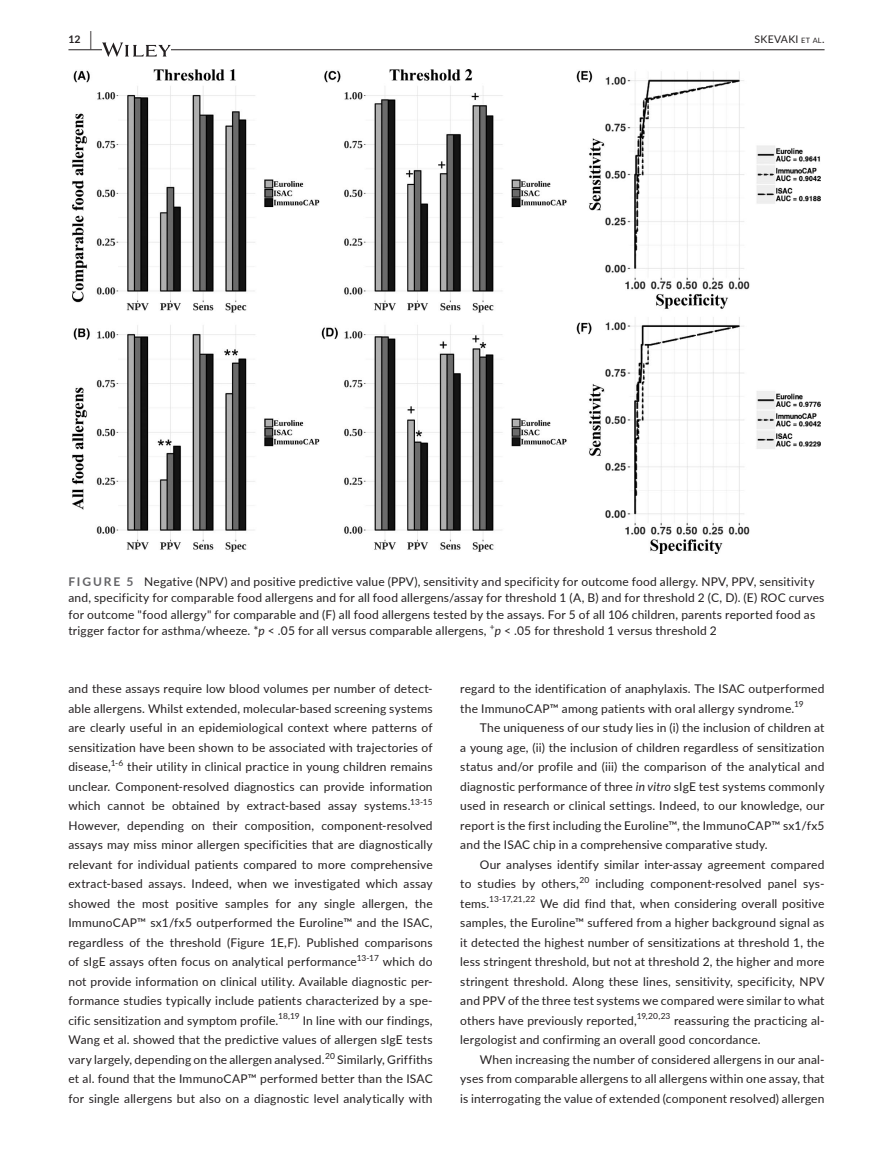
<style>
.page{position:relative;width:893px;height:1174px;background:#fff}
.page>*{position:absolute;margin:0;border:0;box-sizing:border-box;transform-origin:0 0}
.t1{font:12px/19.5px "Lato";letter-spacing:.015em;color:#231f20;text-align:justify}
.t2{font:10.5px "Lato";letter-spacing:.025em;color:#231f20}
.t3{font:700 10.5px "Lato";color:#231f20}
.t4{font:8.4px "Lato";color:#231f20}
.s1{font-size:19.5px}
.s2{font-size:7.35px}
.s3{font-weight:700;color:#636366}
.s4{font-style:italic}
</style>
<div class="page">
<hr style="left:68px;top:49px;width:756px;height:1px;background:#231f20">
<svg style="left:102px;top:42px;width:69px;height:15px"></svg>
<img style="left:72px;top:69px;width:749px;height:485px">
<p class="t3" style="left:68px;top:31px;width:25px">12 <span class="s1">|</span></p>
<p class="t2" style="left:755px;top:31px;width:71px">SKEVAKI <span class="s2">et al</span>.</p>
<p class="t1" style="left:68px;top:573px;width:757px;line-height:16.5px;text-align:left"><span class="s3">FIGURE 5</span> Negative (NPV) and positive predictive value (PPV), sensitivity and specificity for outcome food allergy. NPV, PPV, sensitivity and, specificity for comparable food allergens and for all food allergens/assay for threshold 1 (A, B) and for threshold 2 (C, D). (E) ROC curves for outcome "food allergy" for comparable and (F) all food allergens tested by the assays. For 5 of all 106 children, parents reported food as trigger factor for asthma/wheeze. *<span class="s4">p</span> &lt; .05 for all versus comparable allergens,</p>
<p class="t4" style="left:490px;top:621px;width:6px">+</p>
<p class="t1" style="left:495px;top:621px;width:224px"><span class="s4">p</span> &lt; .05 for threshold 1 versus threshold 2</p>
<p class="t1" style="left:68px;top:678px;width:366px">and these assays require low blood volumes per number of detect&shy;able allergens. Whilst extended, molecular-based screening systems are clearly useful in an epidemiological context where patterns of sensitization have been shown to be associated with trajectories of disease,</p>
<p class="t4" style="left:111px;top:757px;width:14px">1-6</p>
<p class="t1" style="left:68px;top:756px;width:366px;text-indent:59px">their utility in clinical practice in young children remains unclear. Component-resolved diagnostics can provide information which cannot be obtained by extract-based assay systems.<sup>13-15<br></sup>However, depending on their composition, component-resolved assays may miss minor allergen specificities that are diagnostically relevant for individual patients compared to more comprehensive extract-based assays. Indeed, when we investigated which assay showed the most positive samples for any single allergen, the ImmunoCAP™ sx1/fx5 outperformed the Euroline™ and the ISAC, regardless of the threshold (Figure 1E,F). Published comparisons of sIgE assays often focus on analytical performance</p>
<p class="t4" style="left:357px;top:952px;width:24px">13-17</p>
<p class="t1" style="left:68px;top:951px;width:366px;text-indent:314px">which do not provide information on clinical utility. Available diagnostic per&shy;formance studies typically include patients characterized by a spe&shy;cific sensitization and symptom profile.<sup>18,19</sup> In line with our findings, Wang et al. showed that the predictive values of allergen sIgE tests vary largely, depending on the allergen analysed.<sup>20</sup> Similarly, Griffiths et al. found that the ImmunoCAP™ performed better than the ISAC for single allergens but also on a diagnostic level analytically with</p>
<p class="t1" style="left:460px;top:678px;width:366px">regard to the identification of anaphylaxis. The ISAC outperformed the ImmunoCAP™ among patients with oral allergy syndrome.</p>
<p class="t4" style="left:794px;top:698px;width:11px">19</p>
<p class="t1" style="left:460px;top:717px;width:366px;text-indent:20px">The uniqueness of our study lies in (i) the inclusion of children at a young age, (ii) the inclusion of children regardless of sensitization status and/or profile and (iii) the comparison of the analytical and diagnostic performance of three <span class="s4">in vitro</span> sIgE test systems commonly used in research or clinical settings. Indeed, to our knowledge, our report is the first including the Euroline™, the ImmunoCAP™ sx1/fx5 and the ISAC chip in a comprehensive comparative study.</p>
<p class="t1" style="left:460px;top:854px;width:366px;text-indent:20px">Our analyses identify similar inter-assay agreement compared to studies by others,<sup>20</sup></p>
<p class="t1" style="left:596px;top:873px;width:230px">including component-resolved panel sys-</p>
<p class="t1" style="left:460px;top:893px;width:31px">tems.</p>
<p class="t4" style="left:489px;top:893px;width:48px">13-17,21,22</p>
<p class="t1" style="left:460px;top:893px;width:366px;text-indent:80px">We did find that, when considering overall positive samples, the Euroline™ suffered from a higher background signal as it detected the highest number of sensitizations at threshold 1, the less stringent threshold, but not at threshold 2, the higher and more stringent threshold. Along these lines, sensitivity, specificity, NPV and PPV of the three test systems we compared were similar to what others have previously reported,<sup>19,20,23</sup> reassuring the practicing al&shy;lergologist and confirming an overall good concordance.</p>
<p class="t1" style="left:460px;top:1049px;width:366px;text-indent:20px">When increasing the number of considered allergens in our anal&shy;yses from comparable allergens to all allergens within one assay, that is interrogating the value of extended (component resolved) allergen</p>
</div>
